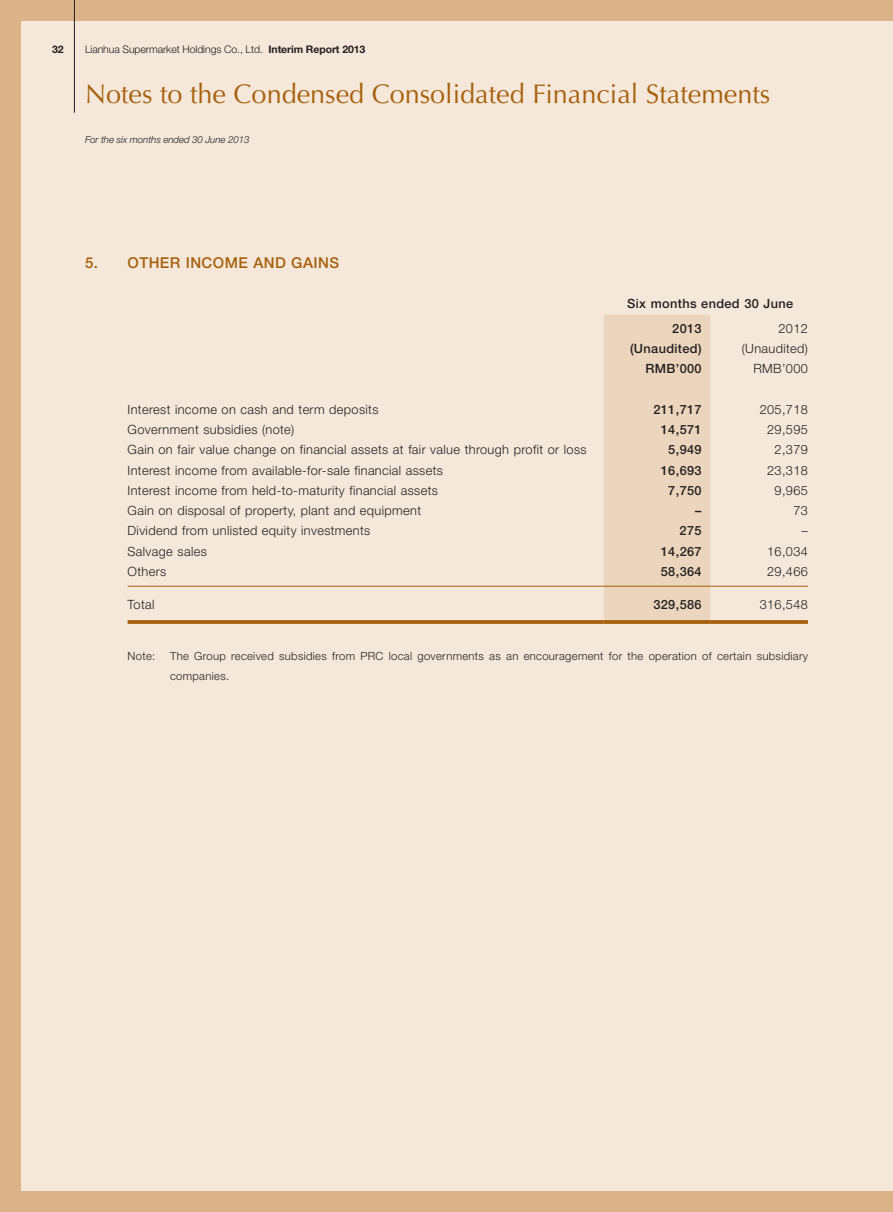
<style>
.page{position:relative;width:893px;height:1212px;background:#dab389}
.page>*{position:absolute;margin:0;border:0;box-sizing:border-box;transform-origin:0 0}
.t1{font:27px "Optima LT Std";color:#a6600b}
.t2{font:500 15px "Helvetica Neue LT Std";letter-spacing:.03em;color:#a6600b}
.t3{font:300 12.75px "Helvetica Neue LT Std";letter-spacing:.03em;color:#231f20}
.t4{font:500 12.75px/24.8px "Helvetica Neue LT Std";letter-spacing:.03em;color:#231f20}
.t5{font:300 11.25px/20.2px "Helvetica Neue LT Std";letter-spacing:.03em;color:#231f20}
.t6{font:300 10.5px "Helvetica Neue LT Std";letter-spacing:-.01em;color:#231f20}
.t7{font:700 10.5px "Helvetica Neue LT Std";color:#231f20}
.t8{font:italic 300 9.75px "Helvetica Neue LT Std";letter-spacing:-.01em;color:#231f20}
.s1{font-weight:700}
</style>
<div class="page">
<div style="left:21px;top:21px;width:872px;height:1170px;background:#f5e8da"></div>
<hr style="left:74px;top:0;width:1px;height:113px;background:#231f20">
<div style="left:604px;top:315px;width:106px;height:305px;background:#ecd5bd"></div>
<hr style="left:128px;top:586px;width:476px;height:1px;background:#a6600b">
<hr style="left:604px;top:586px;width:106px;height:1px;background:#a6600b">
<hr style="left:710px;top:586px;width:98px;height:1px;background:#a6600b">
<svg style="left:128px;top:620px;width:476px;height:4px;background:#aa6817"></svg>
<hr style="left:604px;top:620px;width:106px;height:4px;background:#aa6615">
<svg style="left:710px;top:620px;width:98px;height:4px"></svg>
<p class="t7" style="left:52px;top:43px;width:13px">32</p>
<p class="t6" style="left:85px;top:43px;width:282px">Lianhua Supermarket Holdings Co., Ltd. <span class="s1">Interim Report 2013</span></p>
<h1 class="t1" style="left:85px;top:78px;width:687px">Notes to the Condensed Consolidated Financial Statements</h1>
<p class="t8" style="left:85px;top:133px;width:166px">For the six months ended 30 June 2013</p>
<p class="t2" style="left:85px;top:253px;width:256px">5. OTHER INCOME AND GAINS</p>
<p class="t4" style="left:672px;top:291px;width:122px;text-indent:-45px">Six months ended 30 June<br>2013</p>
<p class="t3" style="left:778px;top:320px;width:31px">2012</p>
<p class="t4" style="left:630px;top:336px;width:73px">(Unaudited)</p>
<p class="t3" style="left:742px;top:341px;width:68px">(Unaudited)</p>
<p class="t4" style="left:645px;top:356px;width:58px">RMB’000</p>
<p class="t3" style="left:753px;top:361px;width:56px">RMB’000</p>
<p class="t3" style="left:128px;top:401px;width:252px">Interest income on cash and term deposits</p>
<p class="t4" style="left:653px;top:397px;width:50px">211,717</p>
<p class="t3" style="left:760px;top:401px;width:50px">205,718</p>
<p class="t3" style="left:128px;top:422px;width:168px">Government subsidies (note)</p>
<p class="t4" style="left:661px;top:417px;width:42px">14,571</p>
<p class="t3" style="left:767px;top:422px;width:42px">29,595</p>
<p class="t3" style="left:128px;top:442px;width:461px">Gain on fair value change on financial assets at fair value through profit or loss</p>
<p class="t4" style="left:668px;top:437px;width:35px">5,949</p>
<p class="t3" style="left:775px;top:442px;width:35px">2,379</p>
<p class="t3" style="left:128px;top:462px;width:317px">Interest income from available-for-sale financial assets</p>
<p class="t4" style="left:661px;top:458px;width:42px">16,693</p>
<p class="t3" style="left:767px;top:462px;width:42px">23,318</p>
<p class="t3" style="left:128px;top:482px;width:312px">Interest income from held-to-maturity financial assets</p>
<p class="t4" style="left:668px;top:478px;width:35px">7,750</p>
<p class="t3" style="left:775px;top:482px;width:35px">9,965</p>
<p class="t3" style="left:128px;top:503px;width:295px">Gain on disposal of property, plant and equipment</p>
<p class="t4" style="left:695px;top:498px;width:8px">–</p>
<p class="t3" style="left:793px;top:503px;width:16px">73</p>
<p class="t3" style="left:128px;top:523px;width:244px">Dividend from unlisted equity investments</p>
<p class="t4" style="left:680px;top:518px;width:23px">275</p>
<p class="t3" style="left:801px;top:523px;width:8px">–</p>
<p class="t3" style="left:128px;top:543px;width:81px">Salvage sales</p>
<p class="t4" style="left:661px;top:538px;width:42px">14,267</p>
<p class="t3" style="left:767px;top:543px;width:42px">16,034</p>
<p class="t3" style="left:128px;top:563px;width:40px">Others</p>
<p class="t4" style="left:661px;top:559px;width:42px">58,364</p>
<p class="t3" style="left:767px;top:563px;width:42px">29,466</p>
<p class="t3" style="left:128px;top:597px;width:28px">Total</p>
<p class="t4" style="left:653px;top:592px;width:50px">329,586</p>
<p class="t3" style="left:760px;top:597px;width:50px">316,548</p>
<p class="t5" style="left:128px;top:646px;width:29px">Note:</p>
<p class="t5" style="left:170px;top:646px;width:639px">The Group received subsidies from PRC local governments as an encouragement for the operation of certain subsidiary companies.</p>
</div>
